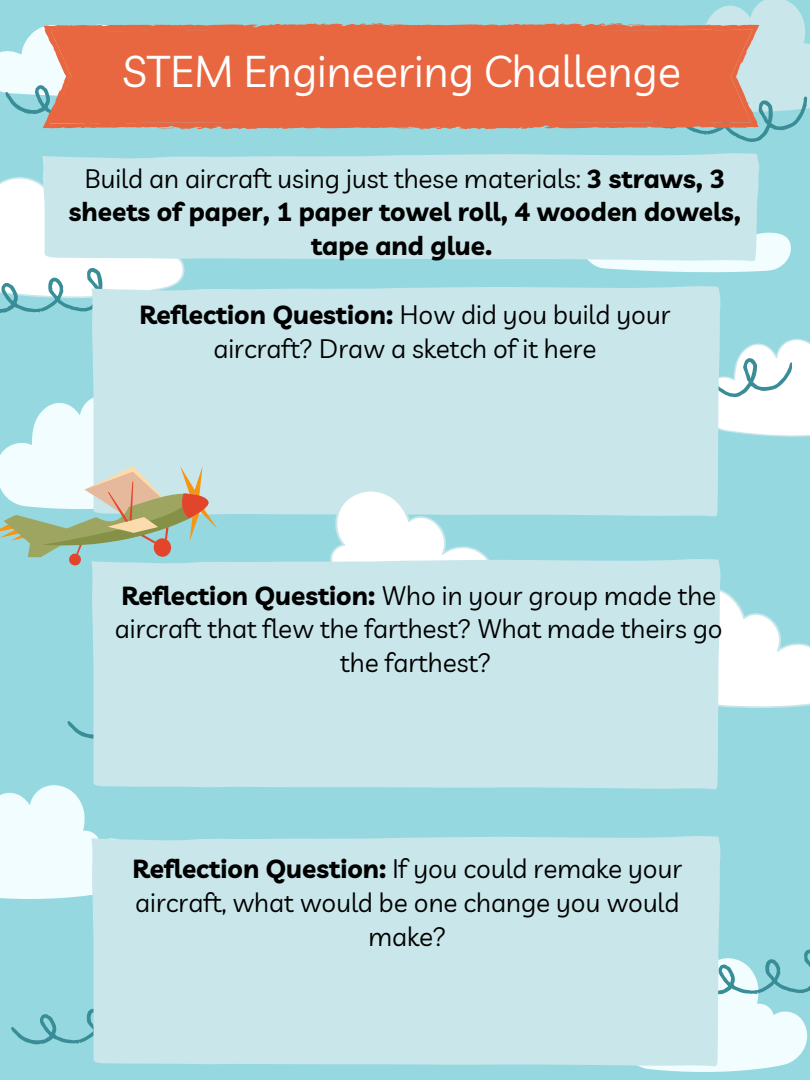
<style>
.page{position:relative;width:810px;height:1080px;background:#96d8df}
.page>*{position:absolute;margin:0;border:0;box-sizing:border-box;transform-origin:0 0}
.t1{font:43.38px "Livvic";color:#fff}
.t2{font:26.12px/33.8px "Livvic";color:#000;text-align:center}
.t3{font:700 26.12px/33.8px "Livvic";color:#000;text-align:center}
.s1{font-weight:400}
.s2{font-weight:700}
</style>
<div class="page">
<svg style="left:721px;top:339px;width:89px;height:98px;background:#e3f2f3"></svg>
<svg style="left:590px;top:232px;width:201px;height:41px"></svg>
<div style="left:43px;top:162px;width:717px;height:100px;background:#c9e7eb"></div>
<svg style="left:0;top:175px;width:186px;height:138px;background:#d5ecee"></svg>
<div style="left:92px;top:286px;width:629px;height:231px;background:#c9e7eb"></div>
<svg style="left:0;top:0;width:810px;height:162px"></svg>
<svg style="left:11px;top:1009px;width:81px;height:36px"></svg>
<svg style="left:327px;top:488px;width:211px;height:71px"></svg>
<svg style="left:0;top:721px;width:97px;height:178px"></svg>
<svg style="left:721px;top:590px;width:89px;height:118px"></svg>
<svg style="left:641px;top:949px;width:169px;height:123px"></svg>
<div style="left:92px;top:559px;width:629px;height:231px;background:#c9e7eb"></div>
<svg style="left:0;top:388px;width:234px;height:177px"></svg>
<div style="left:92px;top:836px;width:629px;height:231px;background:#c9e7eb"></div>
<p class="t1" style="left:122px;top:44px;width:560px">STEM Engineering Challenge</p>
<p class="t3" style="left:69px;top:161px;width:674px"><span class="s1">Build an aircraft using just these materials:</span> 3 straws, 3 sheets of paper, 1 paper towel roll, 4 wooden dowels, tape and glue.</p>
<p class="t2" style="left:139px;top:297px;width:533px"><span class="s2">Reflection Question:</span> How did you build your aircraft? Draw a sketch of it here</p>
<p class="t2" style="left:115px;top:578px;width:609px"><span class="s2">Reflection Question:</span> Who in your group made the aircraft that flew the farthest? What made theirs go the farthest?</p>
<p class="t2" style="left:133px;top:851px;width:551px"><span class="s2">Reflection Question:</span> If you could remake your aircraft, what would be one change you would make?</p>
</div>
